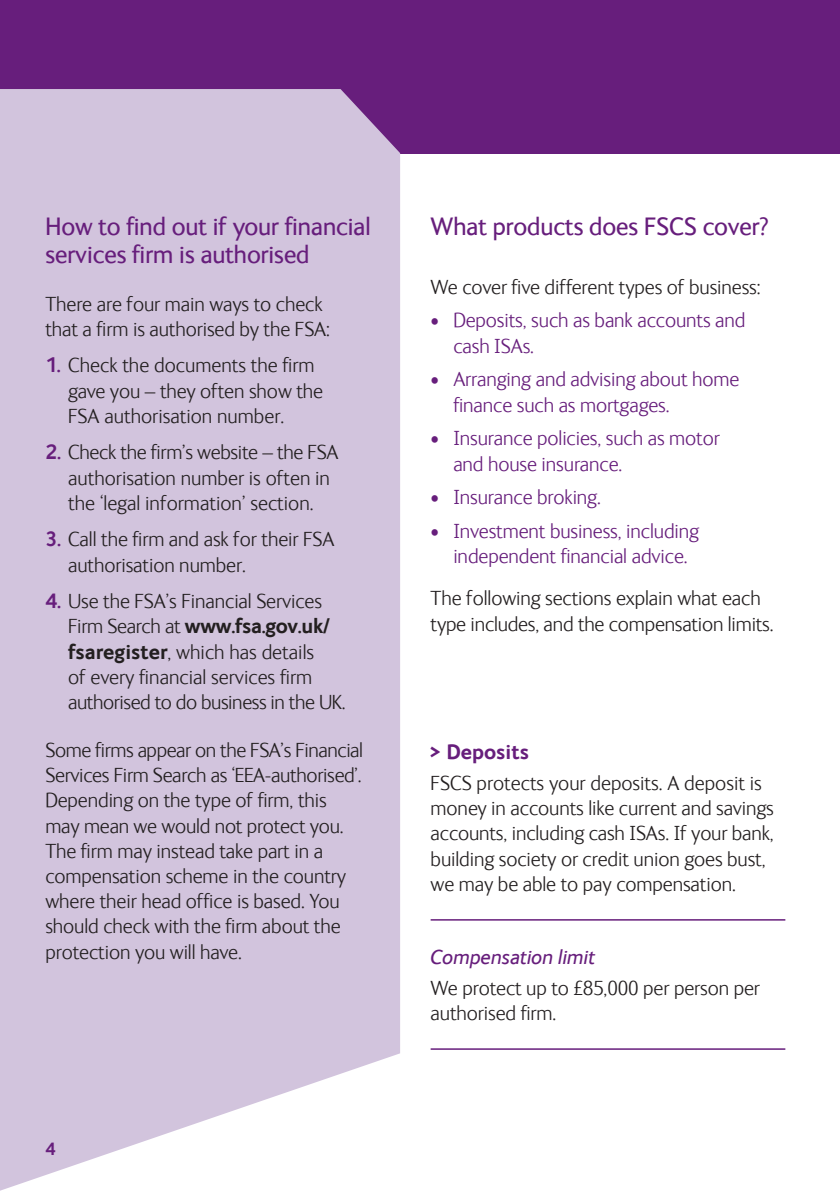
<style>
.page{position:relative;width:840px;height:1191px;background:#fff}
.page>*{position:absolute;margin:0;border:0;box-sizing:border-box;transform-origin:0 0}
.t1{font:26px/28px "FS Ingrid";color:#671e7c}
.t2{font:300 21px/25.2px "FS Ingrid";letter-spacing:-.005em;color:#231f20}
.t3{font:300 21px/25.2px "FS Ingrid";letter-spacing:-.005em;color:#671e7c}
.t4{font:italic 21px "FS Ingrid";letter-spacing:-.005em;color:#671e7c}
.t5{font:700 21px "FS Ingrid";color:#671e7c}
.t6{font:700 18px "FS Ingrid";color:#671e7c}
.s1{font-weight:700;color:#671e7c}
.s2{font-weight:700}
</style>
<div class="page">
<hr style="left:430px;top:1048px;width:354px;height:1px;background:#671e7c">
<hr style="left:430px;top:919px;width:354px;height:1px;background:#671e7c">
<div style="left:0;top:0;width:839px;height:153px;background:#671e7c"></div>
<div style="left:0;top:89px;width:400px;height:1101px;background:#d2c4dd"></div>
<p class="t1" style="left:45px;top:211px;width:326px">How to find out if your financial services firm is authorised</p>
<p class="t2" style="left:45px;top:290px;width:286px">There are four main ways to check that a firm is authorised by the FSA:</p>
<p class="t2" style="left:68px;top:352px;width:256px;text-indent:-23px"><span class="s1">1.</span> Check the documents the firm gave you – they often show the<br>FSA authorisation number.</p>
<p class="t2" style="left:68px;top:439px;width:272px;text-indent:-23px"><span class="s1">2.</span> Check the firm’s website – the FSA authorisation number is often in the ‘legal information’ section.</p>
<p class="t2" style="left:68px;top:526px;width:268px;text-indent:-23px"><span class="s1">3.</span> Call the firm and ask for their FSA authorisation number.</p>
<p class="t2" style="left:68px;top:587px;width:279px;text-indent:-23px"><span class="s1">4.</span> Use the FSA’s Financial Services Firm Search at <span class="s2">www.fsa.gov.uk/ fsaregister</span>, which has details<br>of every financial services firm authorised to do business in the UK.</p>
<p class="t2" style="left:45px;top:736px;width:319px">Some firms appear on the FSA’s Financial Services Firm Search as ‘EEA-authorised’.<br>Depending on the type of firm, this may mean we would not protect you.<br>The firm may instead take part in a compensation scheme in the country where their head office is based. You should check with the firm about the protection you will have.</p>
<p class="t6" style="left:45px;top:1137px;width:12px">4</p>
<h1 class="t1" style="left:430px;top:211px;width:339px">What products does FSCS cover?</h1>
<p class="t2" style="left:430px;top:273px;width:331px">We cover five different types of business:</p>
<p class="t3" style="left:453px;top:307px;width:293px;text-indent:-23px">• Deposits, such as bank accounts and cash ISAs.</p>
<p class="t3" style="left:453px;top:366px;width:287px;text-indent:-23px">• Arranging and advising about home finance such as mortgages.</p>
<p class="t3" style="left:453px;top:425px;width:268px;text-indent:-23px">• Insurance policies, such as motor and house insurance.</p>
<p class="t3" style="left:430px;top:484px;width:172px">• Insurance broking.</p>
<p class="t3" style="left:430px;top:517px;width:270px;text-align:center">• Investment business, including independent financial advice.</p>
<p class="t2" style="left:430px;top:585px;width:344px">The following sections explain what each type includes, and the compensation limits.</p>
<h2 class="t5" style="left:430px;top:738px;width:100px">&gt; Deposits</h2>
<p class="t2" style="left:430px;top:769px;width:344px">FSCS protects your deposits. A deposit is money in accounts like current and savings accounts, including cash ISAs. If your bank, building society or credit union goes bust, we may be able to pay compensation.</p>
<p class="t4" style="left:430px;top:944px;width:166px">Compensation limit</p>
<p class="t2" style="left:430px;top:974px;width:330px">We protect up to £85,000 per person per authorised firm.</p>
</div>
